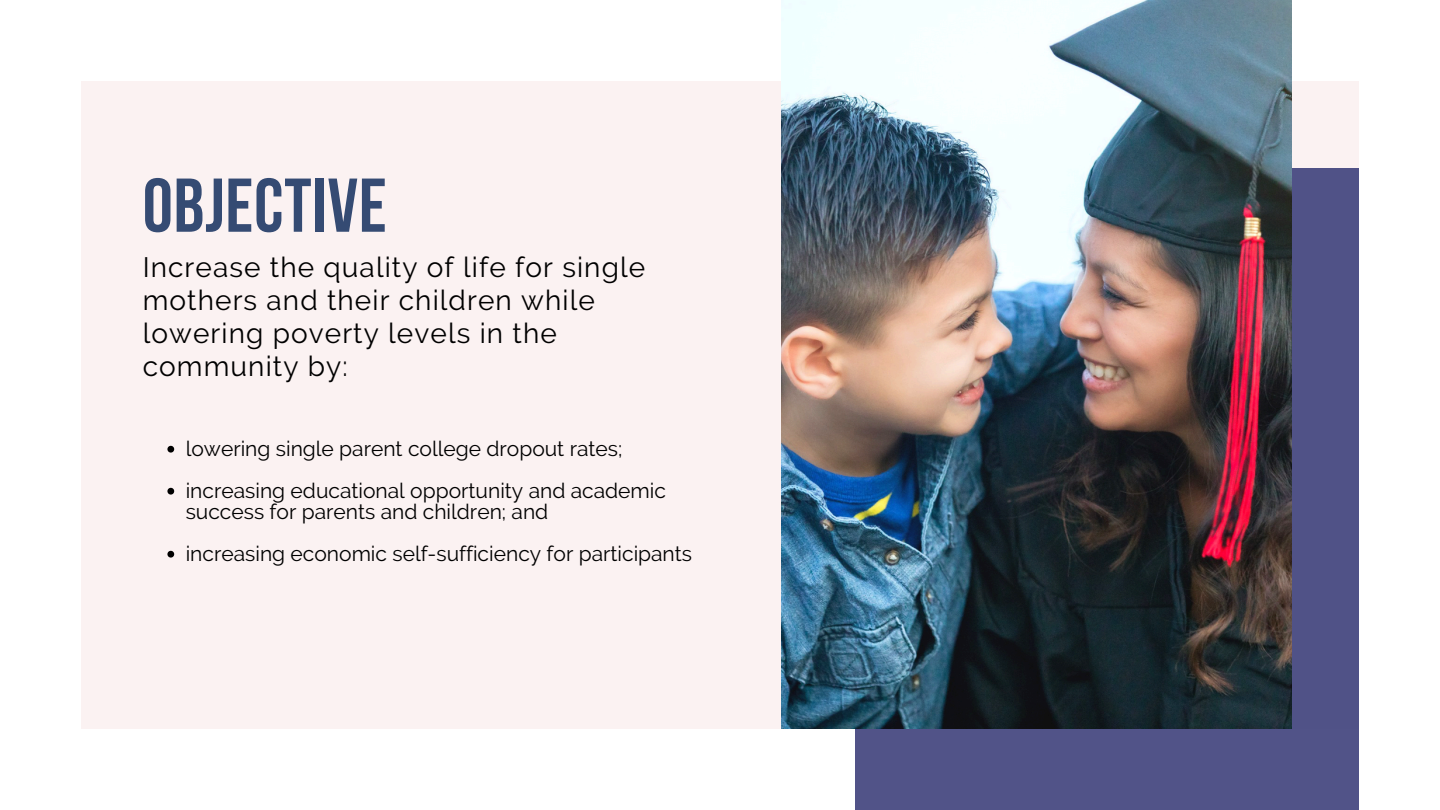
<style>
.page{position:relative;width:1440px;height:810px;background:#fff}
.page>*{position:absolute;margin:0;border:0;box-sizing:border-box;transform-origin:0 0}
.t1{font:76px "Bebas Neue Cyrillic";letter-spacing:.01em;color:#354b73}
.t2{font:28px/33px "Raleway";letter-spacing:.04em;color:#000}
.t3{font:21px/21px "Raleway";color:#000}
</style>
<div class="page">
<div style="left:81px;top:81px;width:1278px;height:648px;background:#fbf2f2"></div>
<div style="left:855px;top:168px;width:504px;height:642px;background:#515388"></div>
<img style="left:782px;top:0;width:509px;height:729px">
<svg style="left:167px;top:446px;width:7px;height:7px"></svg>
<svg style="left:167px;top:488px;width:7px;height:7px"></svg>
<svg style="left:167px;top:551px;width:7px;height:7px"></svg>
<h1 class="t1" style="left:143px;top:175px;width:246px">OBJECTIVE</h1>
<h2 class="t2" style="left:143px;top:251px;width:504px">Increase the quality of life for single mothers and their children while lowering poverty levels in the community by:</h2>
<p class="t3" style="left:186px;top:438px;width:438px">lowering single parent college dropout rates;</p>
<p class="t3" style="left:186px;top:480px;width:482px">increasing educational opportunity and academic success for parents and children; and</p>
<p class="t3" style="left:186px;top:543px;width:508px">increasing economic self-sufficiency for participants</p>
</div>
